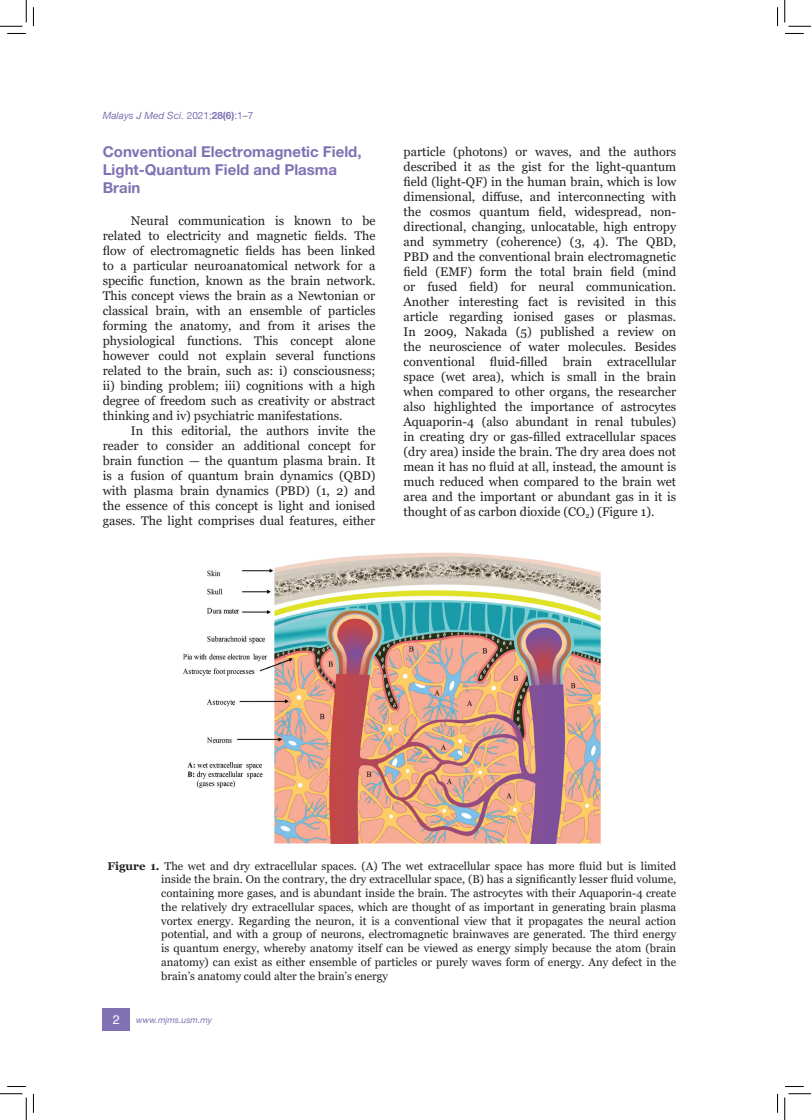
<style>
.page{position:relative;width:811px;height:1120px;background:#fff}
.page>*{position:absolute;margin:0;border:0;box-sizing:border-box;transform-origin:0 0}
.Heading{font:700 15px/18px "Helvetica Neue LT Std";color:#7f71b3}
.Body_texts{font:12.5px/15px "Georgia";color:#231f20;text-align:justify}
.t1{font:12.5px "Helvetica LT Std";color:#fff}
.Caption_Figure{font:11.25px/13.8px "Georgia";color:#231f20;text-align:justify}
.t2{font:italic 10px "Helvetica Neue LT Std";color:#7f71b3}
.t3{font:italic 8.75px "Helvetica Neue LT Std";color:#7f71b3}
.s1{font-style:normal}
.s2{font-weight:700;font-style:normal}
.s3{font-weight:700}
</style>
<div class="page">
<div style="left:103px;top:1008px;width:27px;height:22px;background:#7f71b3"></div>
<img style="left:183px;top:552px;width:418px;height:291px">
<svg style="left:7px;top:33px;width:19px;height:1px"></svg>
<svg style="left:785px;top:33px;width:19px;height:1px"></svg>
<svg style="left:7px;top:1086px;width:19px;height:1px"></svg>
<svg style="left:785px;top:1086px;width:19px;height:1px"></svg>
<svg style="left:33px;top:7px;width:1px;height:19px"></svg>
<svg style="left:33px;top:1094px;width:1px;height:18px"></svg>
<svg style="left:777px;top:7px;width:1px;height:19px"></svg>
<svg style="left:777px;top:1094px;width:1px;height:18px"></svg>
<svg style="left:0;top:0;width:27px;height:27px"></svg>
<svg style="left:0;top:1093px;width:27px;height:26px"></svg>
<svg style="left:785px;top:0;width:26px;height:27px"></svg>
<svg style="left:785px;top:1093px;width:26px;height:26px"></svg>
<p class="t2" style="left:103px;top:109px;width:152px">Malays J Med Sci<span class="s1">. 2021;</span><span class="s2">28(6)</span><span class="s1">:1–7</span></p>
<p class="Heading" style="left:103px;top:142px;width:260px">Conventional Electromagnetic Field,<br>Light-Quantum Field and Plasma<br>Brain</p>
<p class="Body_texts" style="left:103px;top:213px;width:274px;text-indent:28px">Neural communication is known to be related to electricity and magnetic fields. The flow of electromagnetic fields has been linked to a particular neuroanatomical network for a specific function, known as the brain network.<br>This concept views the brain as a Newtonian or classical brain, with an ensemble of particles forming the anatomy, and from it arises the physiological functions. This concept alone however could not explain several functions related to the brain, such as: i) consciousness; ii) binding problem; iii) cognitions with a high degree of freedom such as creativity or abstract thinking and iv) psychiatric manifestations.</p>
<p class="Body_texts" style="left:103px;top:423px;width:274px;text-indent:28px">In this editorial, the authors invite the reader to consider an additional concept for brain function — the quantum plasma brain. It is a fusion of quantum brain dynamics (QBD) with plasma brain dynamics (PBD) (1, 2) and the essence of this concept is light and ionised gases. The light comprises dual features, either</p>
<p class="Body_texts" style="left:404px;top:144px;width:274px">particle (photons) or waves, and the authors described it as the gist for the light-quantum field (light-QF) in the human brain, which is low dimensional, diffuse, and interconnecting with the cosmos quantum field, widespread, non&shy;directional, changing, unlocatable, high entropy and symmetry (coherence) (3, 4). The QBD, PBD and the conventional brain electromagnetic field (EMF) form the total brain field (mind or fused field) for neural communication.<br>Another interesting fact is revisited in this article regarding ionised gases or plasmas.<br>In 2009, Nakada (5) published a review on the neuroscience of water molecules. Besides conventional fluid-filled brain extracellular space (wet area), which is small in the brain when compared to other organs, the researcher also highlighted the importance of astrocytes Aquaporin-4 (also abundant in renal tubules) in creating dry or gas-filled extracellular spaces (dry area) inside the brain. The dry area does not mean it has no fluid at all, instead, the amount is much reduced when compared to the brain wet area and the important or abundant gas in it is thought of as carbon dioxide (CO<sub>2</sub>) (Figure 1).</p>
<p class="Caption_Figure" style="left:161px;top:859px;width:517px;text-indent:-54px"><span class="s3">Figure 1.</span> The wet and dry extracellular spaces. (A) The wet extracellular space has more fluid but is limited inside the brain. On the contrary, the dry extracellular space, (B) has a significantly lesser fluid volume, containing more gases, and is abundant inside the brain. The astrocytes with their Aquaporin-4 create the relatively dry extracellular spaces, which are thought of as important in generating brain plasma vortex energy. Regarding the neuron, it is a conventional view that it propagates the neural action potential, and with a group of neurons, electromagnetic brainwaves are generated. The third energy is quantum energy, whereby anatomy itself can be viewed as energy simply because the atom (brain anatomy) can exist as either ensemble of particles or purely waves form of energy. Any defect in the brain’s anatomy could alter the brain’s energy</p>
<p class="t1" style="left:113px;top:1012px;width:8px">2</p>
<p class="t3" style="left:136px;top:1014px;width:77px">www.mjms.usm.my</p>
</div>
